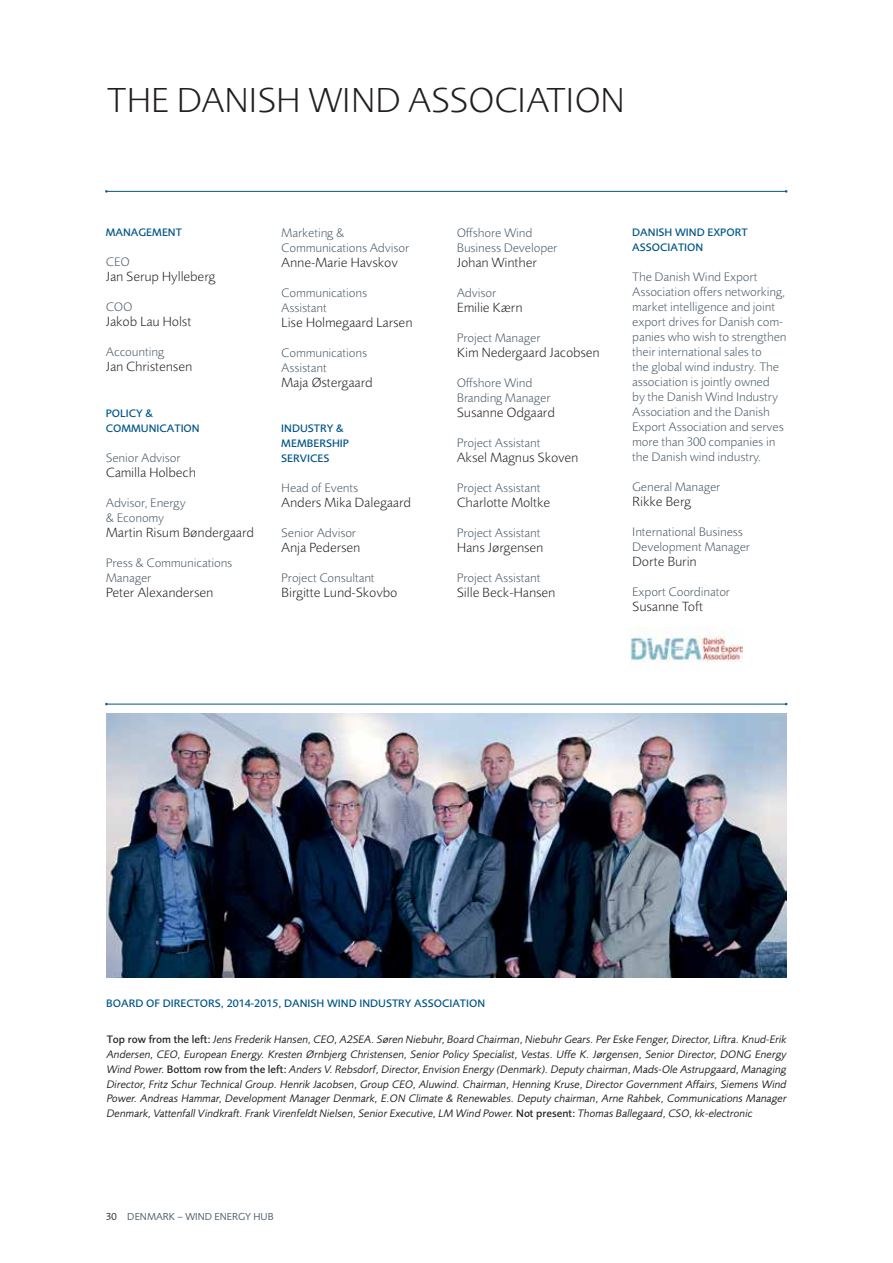
<style>
.page{position:relative;width:893px;height:1263px;background:#fff}
.page>*{position:absolute;margin:0;border:0;box-sizing:border-box;transform-origin:0 0}
.t1{font:300 36px "Foundry Sans";color:#231f20}
.t2{font:300 13.8px "Foundry Sans";color:#231f20}
.t3{font:300 12.75px/15px "Foundry Sans";color:#485865}
.t4{font:italic 11.25px/15px "Foundry Sans";color:#231f20;text-align:justify}
.t5{font:500 11.25px/15px "Foundry Sans";color:#058}
.t6{font:10.5px "Foundry Sans";color:#485865}
.s1{font-weight:500;font-style:normal}
.s2{color:#231f20}
</style>
<div class="page">
<hr style="left:107px;top:191px;width:678px;height:1px;background:#058">
<img style="left:106px;top:714px;width:680px;height:263px">
<hr style="left:107px;top:704px;width:678px;height:1px;background:#058">
<img style="left:631px;top:628px;width:112px;height:34px">
<h1 class="t1" style="left:107px;top:81px;width:519px">THE DANISH WIND ASSOCIATION</h1>
<p class="t5" style="left:106px;top:224px;width:78px">MANAGEMENT</p>
<p class="t3" style="left:106px;top:254px;width:25px">CEO</p>
<p class="t2" style="left:106px;top:268px;width:111px">Jan Serup Hylleberg</p>
<p class="t3" style="left:106px;top:299px;width:28px">COO</p>
<p class="t2" style="left:106px;top:313px;width:87px">Jakob Lau Holst</p>
<p class="t3" style="left:106px;top:344px;width:60px">Accounting</p>
<p class="t2" style="left:106px;top:358px;width:88px">Jan Christensen</p>
<p class="t5" style="left:106px;top:406px;width:95px">POLICY &amp;<br>COMMUNICATION</p>
<p class="t3" style="left:106px;top:451px;width:76px">Senior Advisor</p>
<p class="t2" style="left:106px;top:465px;width:92px">Camilla Holbech</p>
<p class="t3" style="left:106px;top:496px;width:81px">Advisor, Energy &amp; Economy</p>
<p class="t2" style="left:106px;top:525px;width:150px">Martin Risum Bøndergaard</p>
<p class="t3" style="left:106px;top:556px;width:128px">Press &amp; Communications<br>Manager</p>
<p class="t2" style="left:106px;top:585px;width:109px">Peter Alexandersen</p>
<p class="t3" style="left:281px;top:225px;width:129px">Marketing &amp;<br>Communications Advisor</p>
<p class="t2" style="left:281px;top:255px;width:118px">Anne-Marie Havskov</p>
<p class="t3" style="left:281px;top:285px;width:87px">Communications<br>Assistant</p>
<p class="t2" style="left:281px;top:315px;width:133px">Lise Holmegaard Larsen</p>
<p class="t3" style="left:281px;top:345px;width:87px">Communications<br>Assistant</p>
<p class="t2" style="left:281px;top:375px;width:93px">Maja Østergaard</p>
<p class="t5" style="left:281px;top:421px;width:69px">INDUSTRY &amp;<br>MEMBERSHIP<br>SERVICES</p>
<p class="t3" style="left:281px;top:480px;width:78px">Head of Events</p>
<p class="t2" style="left:281px;top:495px;width:131px">Anders Mika Dalegaard</p>
<p class="t3" style="left:281px;top:525px;width:76px">Senior Advisor</p>
<p class="t2" style="left:281px;top:540px;width:81px">Anja Pedersen</p>
<p class="t3" style="left:281px;top:570px;width:95px">Project Consultant</p>
<p class="t2" style="left:281px;top:585px;width:117px">Birgitte Lund-Skovbo</p>
<p class="t3" style="left:457px;top:225px;width:102px">Offshore Wind<br>Business Developer</p>
<p class="t2" style="left:457px;top:255px;width:82px">Johan Winther</p>
<p class="t3" style="left:457px;top:285px;width:41px">Advisor</p>
<p class="t2" style="left:457px;top:300px;width:67px">Emilie Kærn</p>
<p class="t3" style="left:457px;top:330px;width:85px">Project Manager</p>
<p class="t2" style="left:457px;top:345px;width:144px">Kim Nedergaard Jacobsen</p>
<p class="t3" style="left:457px;top:375px;width:95px">Offshore Wind<br>Branding Manager</p>
<p class="t2" style="left:457px;top:405px;width:100px">Susanne Odgaard</p>
<p class="t3" style="left:457px;top:435px;width:85px">Project Assistant</p>
<p class="t2" style="left:457px;top:450px;width:123px">Aksel Magnus Skoven</p>
<p class="t3" style="left:457px;top:480px;width:85px">Project Assistant</p>
<p class="t2" style="left:457px;top:495px;width:95px">Charlotte Moltke</p>
<p class="t3" style="left:457px;top:525px;width:85px">Project Assistant</p>
<p class="t2" style="left:457px;top:540px;width:88px">Hans Jørgensen</p>
<p class="t3" style="left:457px;top:570px;width:85px">Project Assistant</p>
<p class="t2" style="left:457px;top:585px;width:100px">Sille Beck-Hansen</p>
<p class="t5" style="left:632px;top:224px;width:117px">DANISH WIND EXPORT<br>ASSOCIATION</p>
<p class="t3" style="left:632px;top:269px;width:156px">The Danish Wind Export<br>Association offers networking, market intelligence and joint export drives for Danish com&shy;panies who wish to strengthen their international sales to<br>the global wind industry. The association is jointly owned<br>by the Danish Wind Industry<br>Association and the Danish<br>Export Association and serves more than 300 companies in the Danish wind industry.</p>
<p class="t3" style="left:632px;top:479px;width:90px">General Manager</p>
<p class="t2" style="left:632px;top:493px;width:60px">Rikke Berg</p>
<p class="t3" style="left:632px;top:524px;width:119px">International Business<br>Development Manager</p>
<p class="t2" style="left:632px;top:553px;width:66px">Dorte Burin</p>
<p class="t3" style="left:632px;top:584px;width:99px">Export Coordinator</p>
<p class="t2" style="left:632px;top:598px;width:72px">Susanne Toft</p>
<p class="t5" style="left:106px;top:995px;width:380px">BOARD OF DIRECTORS, 2014-2015, DANISH WIND INDUSTRY ASSOCIATION</p>
<p class="t4" style="left:107px;top:1031px;width:681px"><span class="s1">Top row from the left:</span> Jens Frederik Hansen, CEO, A2SEA. Søren Niebuhr, Board Chairman, Niebuhr Gears. Per Eske Fenger, Director, Liftra. Knud-Erik Andersen, CEO, European Energy. Kresten Ørnbjerg Christensen, Senior Policy Specialist, Vestas. Uffe K. Jørgensen, Senior Director, DONG Energy Wind Power. <span class="s1">Bottom row from the left:</span> Anders V. Rebsdorf, Director, Envision Energy (Denmark). Deputy chairman, Mads-Ole Astrupgaard, Managing Director, Fritz Schur Technical Group. Henrik Jacobsen, Group CEO, Aluwind. Chairman, Henning Kruse, Director Government Affairs, Siemens Wind Power. Andreas Hammar, Development Manager Denmark, E.ON Climate &amp; Renewables. Deputy chairman, Arne Rahbek, Communications Manager Denmark, Vattenfall Vindkraft. Frank Virenfeldt Nielsen, Senior Executive, LM Wind Power. <span class="s1">Not present:</span> Thomas Ballegaard, CSO, kk-electronic</p>
<p class="t6" style="left:106px;top:1211px;width:169px"><span class="s2">30</span> DENMARK – WIND ENERGY HUB</p>
</div>
